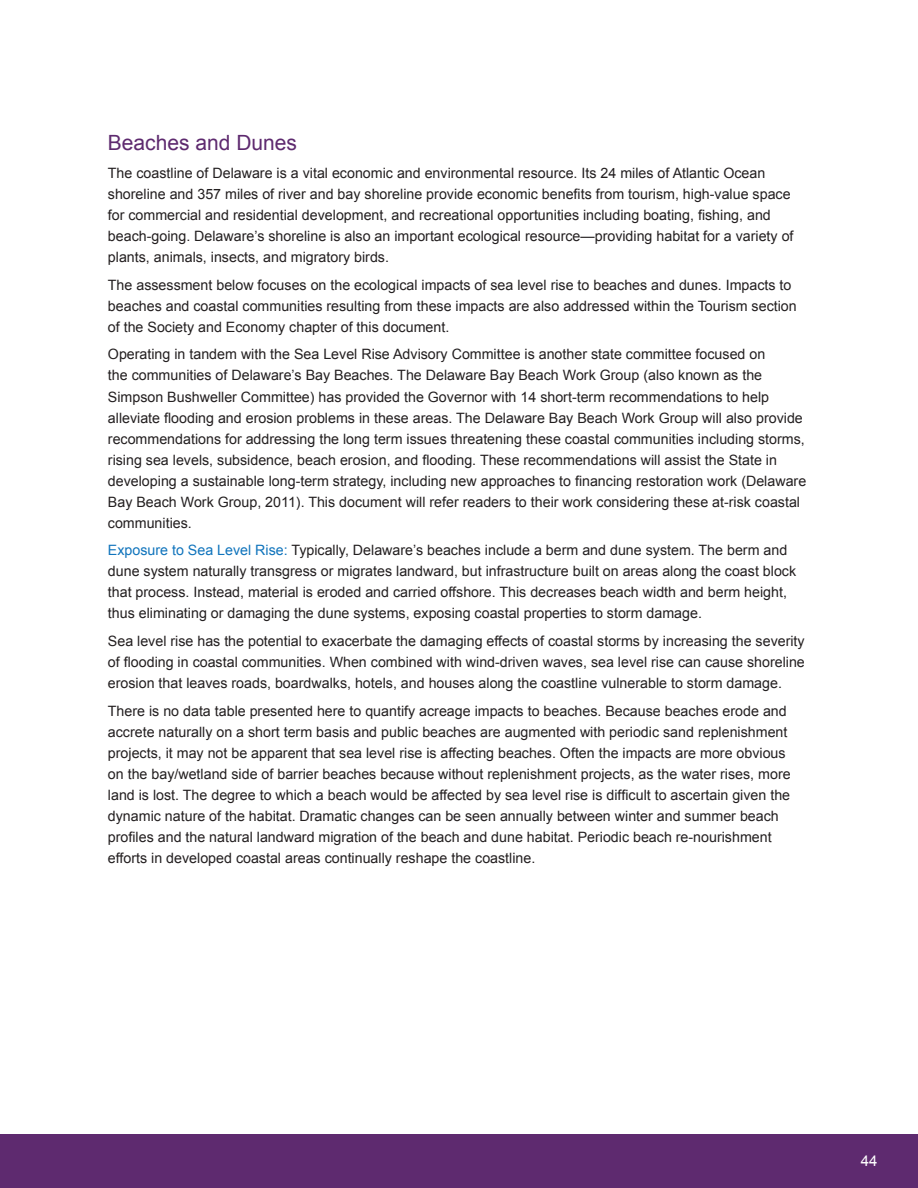
<style>
.page{position:relative;width:918px;height:1188px;background:#fff}
.page>*{position:absolute;margin:0;border:0;box-sizing:border-box;transform-origin:0 0}
.t1{font:21px "Arial";color:#5e2a6f}
.t2{font:15px "Arial";color:#fff}
.t3{font:14.25px/21px "Arial";color:#231f20}
.s1{color:#1074bc}
</style>
<div class="page">
<div style="left:0;top:1134px;width:918px;height:54px;background:#5e2a6f"></div>
<p class="t1" style="left:108px;top:129px;width:191px">Beaches and Dunes</p>
<p class="t3" style="left:108px;top:163px;width:687px">The coastline of Delaware is a vital economic and environmental resource. Its 24 miles of Atlantic Ocean shoreline and 357 miles of river and bay shoreline provide economic benefits from tourism, high-value space for commercial and residential development, and recreational opportunities including boating, fishing, and beach-going. Delaware’s shoreline is also an important ecological resource—providing habitat for a variety of plants, animals, insects, and migratory birds.</p>
<p class="t3" style="left:108px;top:274px;width:690px">The assessment below focuses on the ecological impacts of sea level rise to beaches and dunes. Impacts to beaches and coastal communities resulting from these impacts are also addressed within the Tourism section of the Society and Economy chapter of this document.</p>
<p class="t3" style="left:108px;top:344px;width:700px">Operating in tandem with the Sea Level Rise Advisory Committee is another state committee focused on<br>the communities of Delaware’s Bay Beaches. The Delaware Bay Beach Work Group (also known as the Simpson Bushweller Committee) has provided the Governor with 14 short-term recommendations to help alleviate flooding and erosion problems in these areas. The Delaware Bay Beach Work Group will also provide recommendations for addressing the long term issues threatening these coastal communities including storms, rising sea levels, subsidence, beach erosion, and flooding. These recommendations will assist the State in developing a sustainable long-term strategy, including new approaches to financing restoration work (Delaware Bay Beach Work Group, 2011). This document will refer readers to their work considering these at-risk coastal communities.</p>
<p class="t3" style="left:108px;top:540px;width:690px"><span class="s1">Exposure to Sea Level Rise:</span> Typically, Delaware’s beaches include a berm and dune system. The berm and dune system naturally transgress or migrates landward, but infrastructure built on areas along the coast block that process. Instead, material is eroded and carried offshore. This decreases beach width and berm height, thus eliminating or damaging the dune systems, exposing coastal properties to storm damage.</p>
<p class="t3" style="left:108px;top:631px;width:698px;text-align:justify">Sea level rise has the potential to exacerbate the damaging effects of coastal storms by increasing the severity of flooding in coastal communities. When combined with wind-driven waves, sea level rise can cause shoreline erosion that leaves roads, boardwalks, hotels, and houses along the coastline vulnerable to storm damage.</p>
<p class="t3" style="left:108px;top:700px;width:684px">There is no data table presented here to quantify acreage impacts to beaches. Because beaches erode and accrete naturally on a short term basis and public beaches are augmented with periodic sand replenishment projects, it may not be apparent that sea level rise is affecting beaches. Often the impacts are more obvious on the bay/wetland side of barrier beaches because without replenishment projects, as the water rises, more land is lost. The degree to which a beach would be affected by sea level rise is difficult to ascertain given the dynamic nature of the habitat. Dramatic changes can be seen annually between winter and summer beach profiles and the natural landward migration of the beach and dune habitat. Periodic beach re-nourishment efforts in developed coastal areas continually reshape the coastline.</p>
<p class="t2" style="left:861px;top:1151px;width:18px">44</p>
</div>
